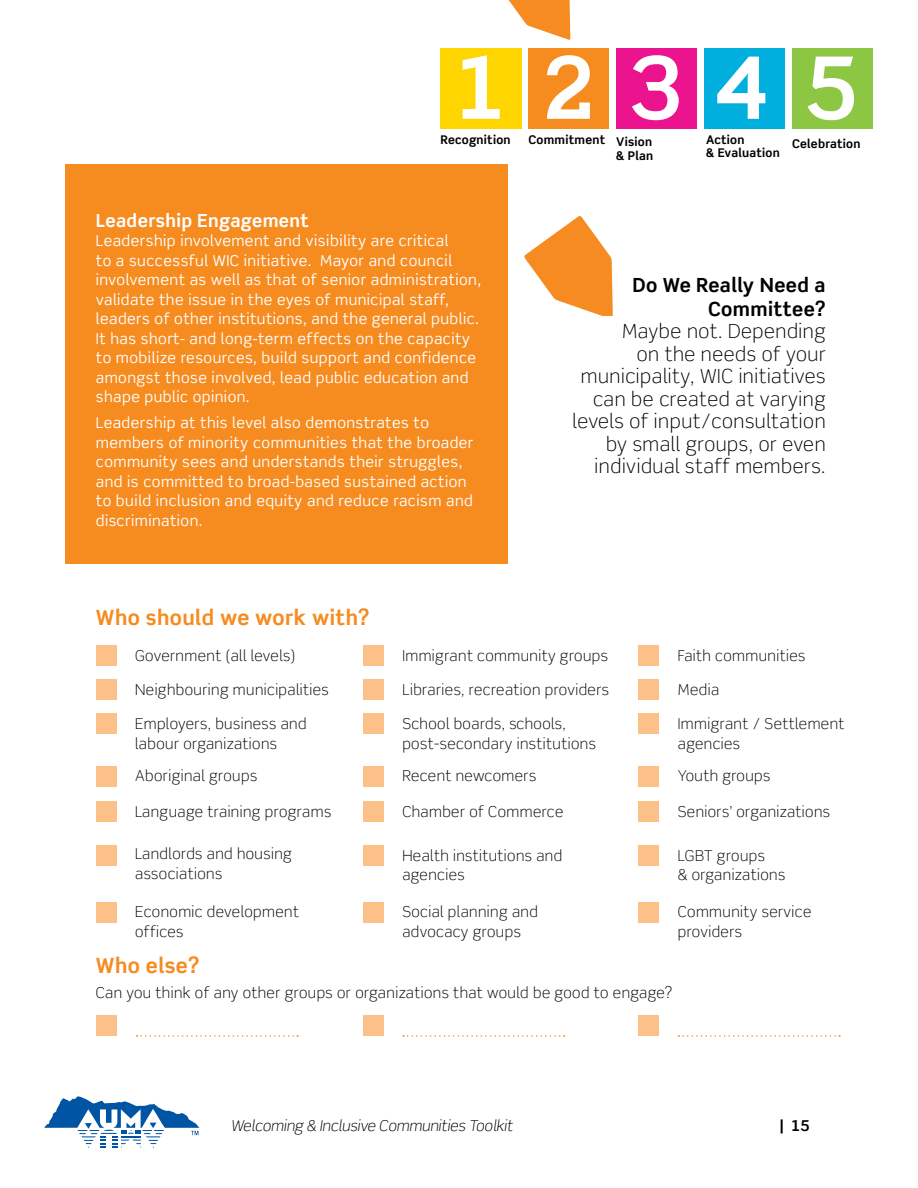
<style>
.page{position:relative;width:918px;height:1188px;background:#fff}
.page>*{position:absolute;margin:0;border:0;box-sizing:border-box;transform-origin:0 0}
.Header_-_BIG{font:700 86.25px "Scene Std";color:#fff}
.Header_-_Small{font:700 21px "Scene Std";letter-spacing:.02em;color:#f68b20}
.t1{font:300 19.5px/22.5px "Scene Std";letter-spacing:.03em;color:#000;text-align:right}
.Header_-_Small-2{font:700 19.5px/24px "Scene Std";letter-spacing:.02em;color:#000;text-align:right}
.Header_-_Small-3{font:700 18px "Scene Std";letter-spacing:.02em;color:#fff}
.Copy{font:15px/19.5px "Scene Std";letter-spacing:.03em;color:#fff}
.Copy-2{font:300 15px/19.5px "Scene Std";letter-spacing:.03em;color:#000}
.t2{font:italic 300 15px "Scene Std";color:#000}
.t3{font:700 15px "Scene Std";color:#000}
.Header_-_Small-4{font:700 12px "Scene Std";letter-spacing:.02em;color:#000}
</style>
<div class="page">
<svg style="left:44px;top:1096px;width:156px;height:52px"></svg>
<div style="left:65px;top:164px;width:443px;height:400px;background:#f68b20"></div>
<div style="left:441px;top:48px;width:81px;height:81px;background:#ffd500"></div>
<div style="left:528px;top:48px;width:81px;height:81px;background:#f68b20"></div>
<div style="left:704px;top:48px;width:81px;height:81px;background:#00afdd"></div>
<div style="left:792px;top:48px;width:81px;height:81px;background:#8dc642"></div>
<div style="left:616px;top:48px;width:81px;height:81px;background:#ec148e"></div>
<svg style="left:508px;top:0;width:62px;height:40px"></svg>
<div style="left:96px;top:646px;width:20px;height:20px;background:#fcc189"></div>
<div style="left:96px;top:680px;width:20px;height:20px;background:#fcc189"></div>
<div style="left:96px;top:714px;width:20px;height:20px;background:#fcc189"></div>
<div style="left:96px;top:766px;width:20px;height:20px;background:#fcc189"></div>
<div style="left:96px;top:902px;width:20px;height:20px;background:#fcc189"></div>
<div style="left:96px;top:802px;width:20px;height:20px;background:#fcc189"></div>
<div style="left:639px;top:714px;width:20px;height:20px;background:#fcc189"></div>
<div style="left:363px;top:714px;width:20px;height:20px;background:#fcc189"></div>
<div style="left:639px;top:646px;width:20px;height:20px;background:#fcc189"></div>
<div style="left:363px;top:845px;width:20px;height:20px;background:#fcc189"></div>
<div style="left:639px;top:766px;width:20px;height:20px;background:#fcc189"></div>
<div style="left:639px;top:802px;width:20px;height:20px;background:#fcc189"></div>
<div style="left:639px;top:902px;width:20px;height:20px;background:#fcc189"></div>
<div style="left:363px;top:902px;width:20px;height:20px;background:#fcc189"></div>
<div style="left:363px;top:646px;width:20px;height:20px;background:#fcc189"></div>
<div style="left:96px;top:845px;width:20px;height:20px;background:#fcc189"></div>
<div style="left:363px;top:680px;width:20px;height:20px;background:#fcc189"></div>
<div style="left:363px;top:766px;width:20px;height:20px;background:#fcc189"></div>
<div style="left:363px;top:802px;width:20px;height:20px;background:#fcc189"></div>
<div style="left:639px;top:680px;width:20px;height:20px;background:#fcc189"></div>
<div style="left:639px;top:845px;width:20px;height:20px;background:#fcc189"></div>
<div style="left:96px;top:1016px;width:20px;height:20px;background:#fcc189"></div>
<div style="left:363px;top:1016px;width:20px;height:20px;background:#fcc189"></div>
<div style="left:639px;top:1016px;width:20px;height:20px;background:#fcc189"></div>
<svg style="left:137px;top:1035px;width:161px;height:2px"></svg>
<svg style="left:403px;top:1035px;width:162px;height:2px"></svg>
<svg style="left:679px;top:1035px;width:161px;height:2px"></svg>
<svg style="left:524px;top:216px;width:89px;height:99px"></svg>
<p class="Header_-_BIG" style="left:454px;top:34px;width:407px">1 2 3 4 5</p>
<p class="Header_-_Small-4" style="left:528px;top:132px;width:78px">Commitment</p>
<p class="Header_-_Small-4" style="left:616px;top:134px;width:37px">Vision</p>
<p class="Header_-_Small-4" style="left:616px;top:148px;width:39px">&amp; Plan</p>
<p class="Header_-_Small-4" style="left:441px;top:132px;width:72px">Recognition</p>
<p class="Header_-_Small-4" style="left:706px;top:132px;width:40px">Action</p>
<p class="Header_-_Small-4" style="left:706px;top:146px;width:75px">&amp; Evaluation</p>
<p class="Header_-_Small-4" style="left:792px;top:136px;width:70px">Celebration</p>
<p class="Header_-_Small-3" style="left:96px;top:209px;width:214px">Leadership Engagement</p>
<p class="Copy" style="left:96px;top:231px;width:387px">Leadership involvement and visibility are critical<br>to a successful WIC initiative. Mayor and council involvement as well as that of senior administration, validate the issue in the eyes of municipal staff, leaders of other institutions, and the general public.<br>It has short- and long-term effects on the capacity to mobilize resources, build support and confidence amongst those involved, lead public education and shape public opinion.</p>
<p class="Copy" style="left:96px;top:413px;width:379px">Leadership at this level also demonstrates to members of minority communities that the broader community sees and understands their struggles, and is committed to broad-based sustained action to build inclusion and equity and reduce racism and discrimination.</p>
<p class="Header_-_Small-2" style="left:633px;top:272px;width:194px">Do We Really Need a<br>Committee?</p>
<p class="t1" style="left:573px;top:320px;width:255px">Maybe not. Depending<br>on the needs of your municipality, WIC initiatives can be created at varying levels of input/consultation by small groups, or even individual staff members.</p>
<p class="Header_-_Small" style="left:96px;top:605px;width:275px">Who should we work with?</p>
<p class="Copy-2" style="left:135px;top:646px;width:162px">Government (all levels)</p>
<p class="Copy-2" style="left:135px;top:680px;width:195px">Neighbouring municipalities</p>
<p class="Copy-2" style="left:135px;top:714px;width:173px">Employers, business and labour organizations</p>
<p class="Copy-2" style="left:135px;top:766px;width:124px">Aboriginal groups</p>
<p class="Copy-2" style="left:135px;top:802px;width:198px">Language training programs</p>
<p class="Copy-2" style="left:135px;top:844px;width:158px">Landlords and housing associations</p>
<p class="Copy-2" style="left:135px;top:902px;width:165px">Economic development offices</p>
<p class="Copy-2" style="left:402px;top:646px;width:207px">Immigrant community groups</p>
<p class="Copy-2" style="left:402px;top:680px;width:208px">Libraries, recreation providers</p>
<p class="Copy-2" style="left:402px;top:714px;width:195px">School boards, schools, post-secondary institutions</p>
<p class="Copy-2" style="left:402px;top:766px;width:135px">Recent newcomers</p>
<p class="Copy-2" style="left:402px;top:802px;width:163px">Chamber of Commerce</p>
<p class="Copy-2" style="left:402px;top:846px;width:161px">Health institutions and agencies</p>
<p class="Copy-2" style="left:402px;top:902px;width:137px">Social planning and advocacy groups</p>
<p class="Copy-2" style="left:678px;top:646px;width:129px">Faith communities</p>
<p class="Copy-2" style="left:678px;top:680px;width:43px">Media</p>
<p class="Copy-2" style="left:678px;top:714px;width:168px">Immigrant / Settlement agencies</p>
<p class="Copy-2" style="left:678px;top:766px;width:94px">Youth groups</p>
<p class="Copy-2" style="left:678px;top:802px;width:154px">Seniors’ organizations</p>
<p class="Copy-2" style="left:678px;top:846px;width:109px">LGBT groups<br>&amp; organizations</p>
<p class="Copy-2" style="left:678px;top:902px;width:135px">Community service providers</p>
<p class="Header_-_Small" style="left:96px;top:952px;width:105px">Who else?</p>
<p class="Copy-2" style="left:96px;top:983px;width:578px">Can you think of any other groups or organizations that would be good to engage?</p>
<p class="t2" style="left:231px;top:1116px;width:283px">Welcoming &amp; Inclusive Communities Toolkit</p>
<p class="t3" style="left:779px;top:1116px;width:32px">| 15</p>
</div>
